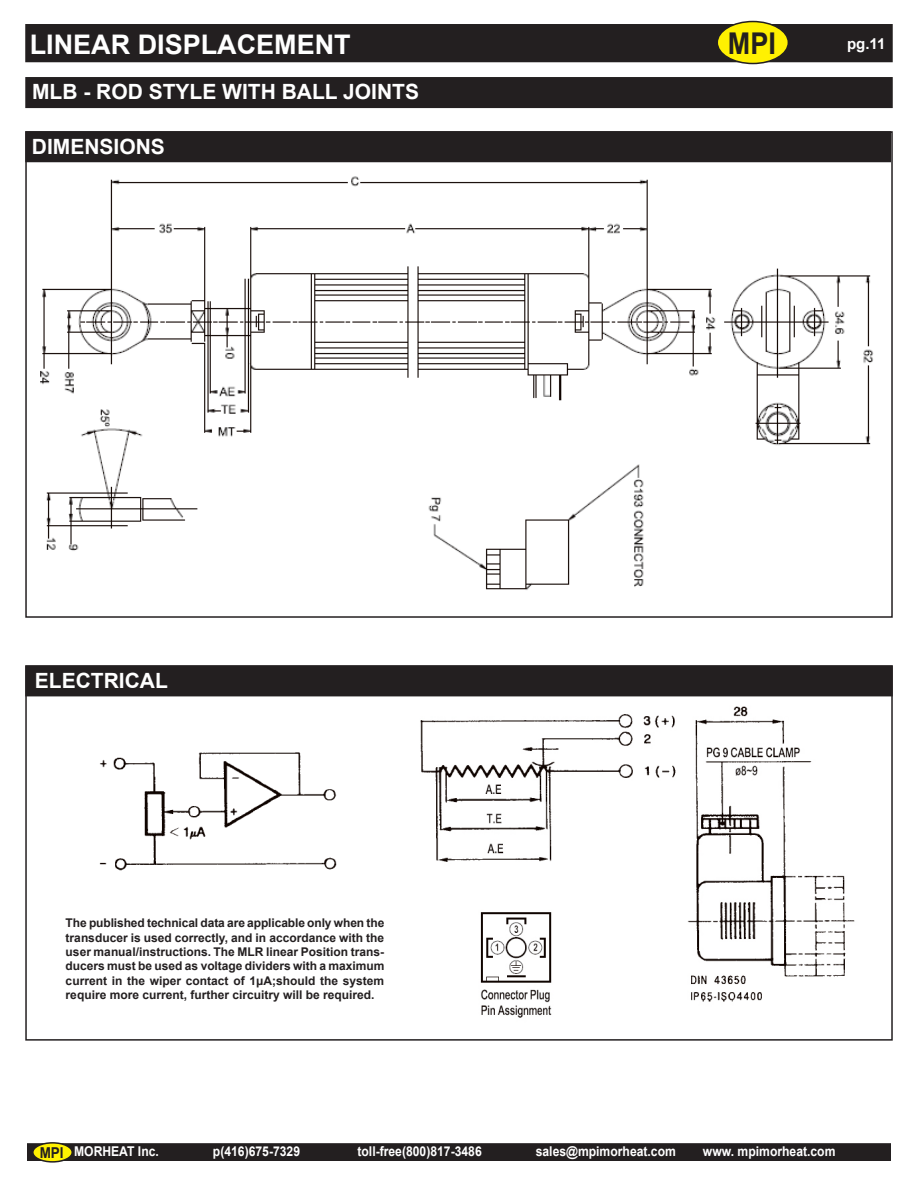
<style>
.page{position:relative;width:918px;height:1188px;background:#fff}
.page>*{position:absolute;margin:0;border:0;box-sizing:border-box;transform-origin:0 0}
.t1{font:700 30px "Arial";color:#231f20;scale:.9 1}
.t2{font:700 27px "Arial";color:#fff}
.t3{font:700 21px "Arial";color:#fff}
.t4{font:700 15px "Arial";color:#fff}
.t5{font:700 13.5px "Arial";color:#fff;scale:.9 1}
.t6{font:700 12px/14.4px "Arial";color:#231f20;text-align:justify}
.s1{font-size:15px;color:#231f20}
</style>
<div class="page">
<div style="left:28px;top:27px;width:862px;height:32px;background:#231f20"></div>
<div style="left:25px;top:24px;width:868px;height:38px;border:6px solid #231f20"></div>
<div style="left:717px;top:22px;width:71px;height:42px;background:#fff101;border-radius:50%"></div>
<div style="left:717px;top:21px;width:72px;height:43px;border:2px solid #231f20;border-radius:50%"></div>
<div style="left:30px;top:1146px;width:858px;height:12px;background:#231f20"></div>
<div style="left:27px;top:1143px;width:864px;height:18px;border:6px solid #231f20"></div>
<div style="left:33px;top:1143px;width:39px;height:19px;background:#fff101;border-radius:50%"></div>
<div style="left:32px;top:1142px;width:41px;height:21px;border:2px solid #231f20;border-radius:50%"></div>
<img style="left:40px;top:176px;width:834px;height:414px">
<img style="left:420px;top:706px;width:435px;height:312px">
<img style="left:99px;top:752px;width:238px;height:119px">
<div style="left:28px;top:134px;width:860px;height:25px;background:#231f20"></div>
<div style="left:25px;top:131px;width:866px;height:31px;border:6px solid #231f20"></div>
<div style="left:28px;top:80px;width:862px;height:25px;background:#231f20"></div>
<div style="left:25px;top:77px;width:868px;height:31px;border:6px solid #231f20"></div>
<div style="left:28px;top:668px;width:862px;height:25px;background:#231f20"></div>
<div style="left:25px;top:665px;width:868px;height:31px;border:6px solid #231f20"></div>
<div style="left:25px;top:665px;width:868px;height:376px;border:2px solid #231f20"></div>
<p class="t2" style="left:30px;top:25px;width:323px">LINEAR DISPLACEMENT</p>
<p class="t3" style="left:32px;top:77px;width:388px">MLB - ROD STYLE WITH BALL JOINTS</p>
<p class="t3" style="left:32px;top:132px;width:135px">DIMENSIONS</p>
<p class="t3" style="left:35px;top:666px;width:134px">ELECTRICAL</p>
<p class="t6" style="left:66px;top:916px;width:320px">The published technical data are applicable only when the transducer is used correctly, and in accordance with the user manual/instructions. The MLR linear Position trans&shy;ducers must be used as voltage dividers with a maximum current in the wiper contact of 1μA;should the system require more current, further circuitry will be required.</p>
<h1 class="t1" style="left:728px;top:22px;width:55px">MPI</h1>
<p class="t4" style="left:847px;top:33px;width:40px">pg.11</p>
<p class="t5" style="left:40px;top:1142px;width:134px"><span class="s1">MPI</span> MORHEAT Inc.</p>
<p class="t5" style="left:213px;top:1142px;width:98px">p(416)675-7329</p>
<p class="t5" style="left:358px;top:1142px;width:140px">toll-free(800)817-3486</p>
<p class="t5" style="left:536px;top:1142px;width:157px">sales@mpimorheat.com</p>
<p class="t5" style="left:703px;top:1142px;width:149px">www. mpimorheat.com</p>
</div>
